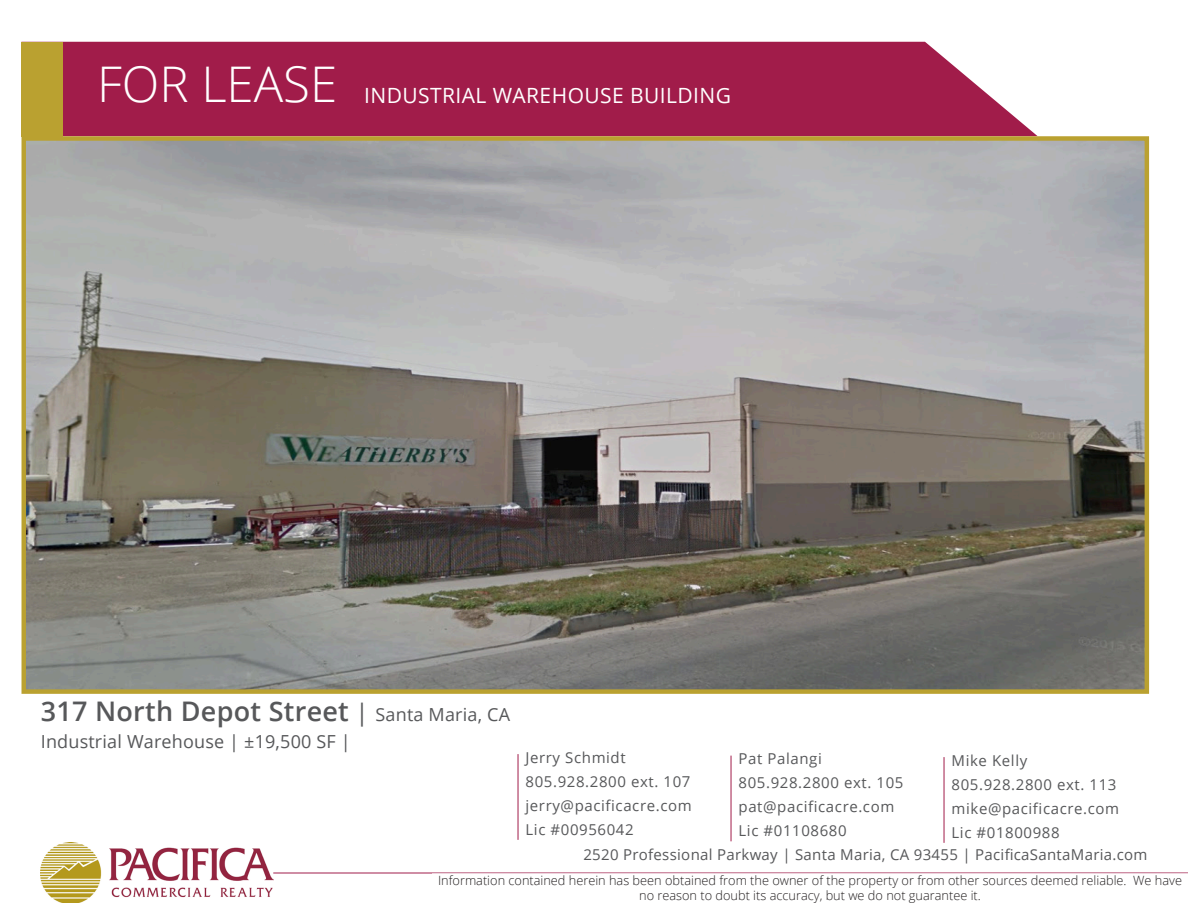
<style>
.page{position:relative;width:1188px;height:918px;background:#fff}
.page>*{position:absolute;margin:0;border:0;box-sizing:border-box;transform-origin:0 0}
.t1{font:300 49.2px "Open Sans";color:#fff}
.t2{font:600 27px "Open Sans";letter-spacing:.01em;color:#57585a}
.t3{font:21px "Open Sans";letter-spacing:.02em;color:#fff}
.t4{font:18px "Open Sans";letter-spacing:.01em;color:#57585a}
.t5{font:15px "Open Sans";letter-spacing:.04em;color:#57585a}
.t6{font:15px "Open Sans";letter-spacing:.02em;color:#57585a}
.t7{font:300 12.75px/15.3px "Open Sans";color:#231f20;text-align:center}
.s1{font-weight:400;font-size:24px}
.s2{font-weight:400;font-size:18px}
</style>
<div class="page">
<img style="left:40px;top:843px;width:233px;height:59px">
<div style="left:21px;top:42px;width:1017px;height:94px;background:#a11c4a"></div>
<div style="left:22px;top:42px;width:41px;height:94px;background:#baa130"></div>
<hr style="left:273px;top:873px;width:915px;height:1px;background:#a11c4a">
<hr style="left:944px;top:757px;width:1px;height:86px;background:#a11c4a">
<hr style="left:731px;top:756px;width:1px;height:85px;background:#a11c4a">
<hr style="left:518px;top:754px;width:1px;height:86px;background:#a11c4a">
<img style="left:27px;top:141px;width:1117px;height:548px">
<div style="left:22px;top:136px;width:1127px;height:558px;border:4px solid #baa130"></div>
<div style="left:432px;top:873px;width:756px;height:35px;border:2px solid #fff"></div>
<p class="t1" style="left:97px;top:51px;width:242px">FOR LEASE</p>
<p class="t3" style="left:364px;top:81px;width:368px">INDUSTRIAL WAREHOUSE BUILDING</p>
<p class="t2" style="left:41px;top:693px;width:471px">317 North Depot Street <span class="s1">|</span> <span class="s2">Santa Maria, CA</span></p>
<p class="t4" style="left:41px;top:730px;width:312px">Industrial Warehouse | ±19,500 SF |</p>
<p class="t5" style="left:526px;top:747px;width:102px">Jerry Schmidt</p>
<p class="t5" style="left:526px;top:771px;width:166px">805.928.2800 ext. 107</p>
<p class="t5" style="left:526px;top:795px;width:168px">jerry@pacificacre.com</p>
<p class="t5" style="left:526px;top:819px;width:110px">Lic #00956042</p>
<p class="t5" style="left:739px;top:748px;width:85px">Pat Palangi</p>
<p class="t5" style="left:739px;top:772px;width:166px">805.928.2800 ext. 105</p>
<p class="t5" style="left:739px;top:796px;width:157px">pat@pacificacre.com</p>
<p class="t5" style="left:739px;top:820px;width:110px">Lic #01108680</p>
<p class="t5" style="left:952px;top:750px;width:77px">Mike Kelly</p>
<p class="t5" style="left:952px;top:774px;width:166px">805.928.2800 ext. 113</p>
<p class="t5" style="left:952px;top:798px;width:169px">mike@pacificacre.com</p>
<p class="t5" style="left:952px;top:822px;width:110px">Lic #01800988</p>
<p class="t6" style="left:583px;top:845px;width:566px">2520 Professional Parkway | Santa Maria, CA 93455 | PacificaSantaMaria.com</p>
<p class="t7" style="left:438px;top:872px;width:746px">Information contained herein has been obtained from the owner of the property or from other sources deemed reliable. We have no reason to doubt its accuracy, but we do not guarantee it.</p>
</div>
